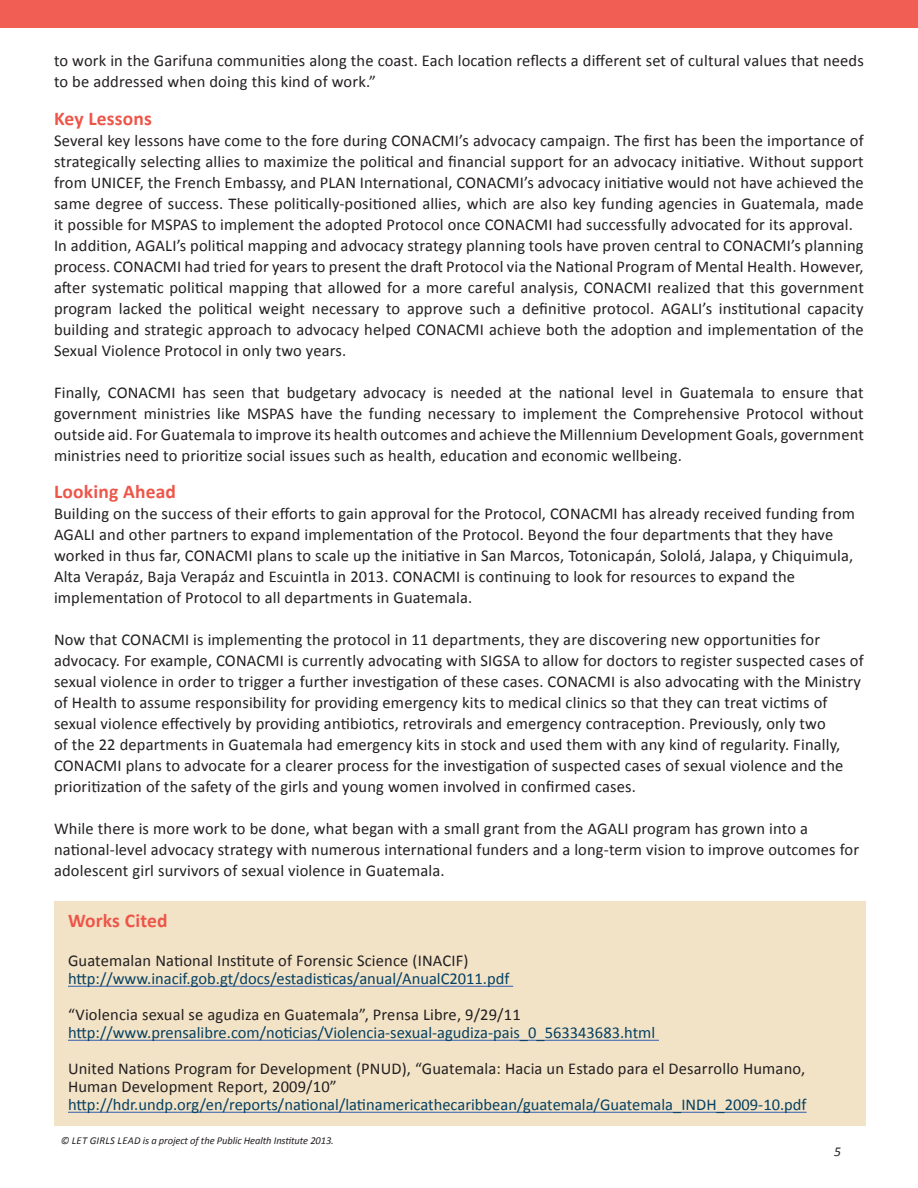
<style>
.page{position:relative;width:918px;height:1188px;background:#fff}
.page>*{position:absolute;margin:0;border:0;box-sizing:border-box;transform-origin:0 0}
.t1{font:700 19.5px "Calibri";letter-spacing:.01em;color:#ee5549}
.t2{font:16.5px/21px "Calibri";letter-spacing:.01em;color:#231f20}
.t3{font:16.5px "Calibri";color:#054062}
.t4{font:italic 13.5px "Calibri";color:#231f20}
.t5{font:italic 10.5px "Calibri";letter-spacing:-.01em;color:#231f20}
</style>
<div class="page">
<div style="left:54px;top:901px;width:812px;height:224px;background:#f2e3c7"></div>
<hr style="left:68px;top:986px;width:445px;height:1px;background:#3d68b2">
<hr style="left:68px;top:1040px;width:591px;height:1px;background:#3d68b2">
<hr style="left:68px;top:1112px;width:739px;height:1px;background:#3d68b2">
<div style="left:0;top:0;width:918px;height:28px;background:#f15e53"></div>
<p class="t2" style="left:54px;top:50px;width:811px">to work in the Garifuna communities along the coast. Each location reflects a different set of cultural values that needs to be addressed when doing this kind of work.”</p>
<p class="t1" style="left:54px;top:106px;width:99px">Key Lessons</p>
<p class="t2" style="left:54px;top:129px;width:811px">Several key lessons have come to the fore during CONACMI’s advocacy campaign. The first has been the importance of strategically selecting allies to maximize the political and financial support for an advocacy initiative. Without support from UNICEF, the French Embassy, and PLAN International, CONACMI’s advocacy initiative would not have achieved the same degree of success. These politically-positioned allies, which are also key funding agencies in Guatemala, made it possible for MSPAS to implement the adopted Protocol once CONACMI had successfully advocated for its approval.<br>In addition, AGALI’s political mapping and advocacy strategy planning tools have proven central to CONACMI’s planning process. CONACMI had tried for years to present the draft Protocol via the National Program of Mental Health. However, after systematic political mapping that allowed for a more careful analysis, CONACMI realized that this government program lacked the political weight necessary to approve such a definitive protocol. AGALI’s institutional capacity building and strategic approach to advocacy helped CONACMI achieve both the adoption and implementation of the Sexual Violence Protocol in only two years.</p>
<p class="t2" style="left:54px;top:381px;width:811px;text-align:justify">Finally, CONACMI has seen that budgetary advocacy is needed at the national level in Guatemala to ensure that government ministries like MSPAS have the funding necessary to implement the Comprehensive Protocol without outside aid. For Guatemala to improve its health outcomes and achieve the Millennium Development Goals, government ministries need to prioritize social issues such as health, education and economic wellbeing.</p>
<p class="t1" style="left:54px;top:480px;width:124px">Looking Ahead</p>
<p class="t2" style="left:54px;top:503px;width:803px">Building on the success of their efforts to gain approval for the Protocol, CONACMI has already received funding from AGALI and other partners to expand implementation of the Protocol. Beyond the four departments that they have worked in thus far, CONACMI plans to scale up the initiative in San Marcos, Totonicapán, Sololá, Jalapa, y Chiquimula, Alta Verapáz, Baja Verapáz and Escuintla in 2013. CONACMI is continuing to look for resources to expand the implementation of Protocol to all departments in Guatemala.</p>
<p class="t2" style="left:54px;top:629px;width:811px">Now that CONACMI is implementing the protocol in 11 departments, they are discovering new opportunities for advocacy. For example, CONACMI is currently advocating with SIGSA to allow for doctors to register suspected cases of sexual violence in order to trigger a further investigation of these cases. CONACMI is also advocating with the Ministry of Health to assume responsibility for providing emergency kits to medical clinics so that they can treat victims of sexual violence effectively by providing antibiotics, retrovirals and emergency contraception. Previously, only two<br>of the 22 departments in Guatemala had emergency kits in stock and used them with any kind of regularity. Finally, CONACMI plans to advocate for a clearer process for the investigation of suspected cases of sexual violence and the prioritization of the safety of the girls and young women involved in confirmed cases.</p>
<p class="t2" style="left:54px;top:818px;width:807px">While there is more work to be done, what began with a small grant from the AGALI program has grown into a national-level advocacy strategy with numerous international funders and a long-term vision to improve outcomes for adolescent girl survivors of sexual violence in Guatemala.</p>
<p class="t1" style="left:68px;top:909px;width:101px">Works Cited</p>
<p class="t2" style="left:68px;top:950px;width:402px">Guatemalan National Institute of Forensic Science (INACIF)</p>
<p class="t3" style="left:68px;top:969px;width:443px">http://www.inacif.gob.gt/docs/estadisticas/anual/AnualC2011.pdf</p>
<p class="t2" style="left:68px;top:1004px;width:454px">“Violencia sexual se agudiza en Guatemala”, Prensa Libre, 9/29/11</p>
<p class="t3" style="left:68px;top:1023px;width:589px">http://www.prensalibre.com/noticias/Violencia-sexual-agudiza-pais_0_563343683.html</p>
<p class="t2" style="left:68px;top:1059px;width:739px;line-height:18px">United Nations Program for Development (PNUD), “Guatemala: Hacia un Estado para el Desarrollo Humano,<br>Human Development Report, 2009/10”</p>
<p class="t3" style="left:68px;top:1095px;width:740px">http://hdr.undp.org/en/reports/national/latinamericathecaribbean/guatemala/Guatemala_INDH_2009-10.pdf</p>
<p class="t5" style="left:61px;top:1134px;width:275px">© Let Girls Lead is a project of the Public Health Institute 2013.</p>
<p class="t4" style="left:834px;top:1143px;width:8px">5</p>
</div>
